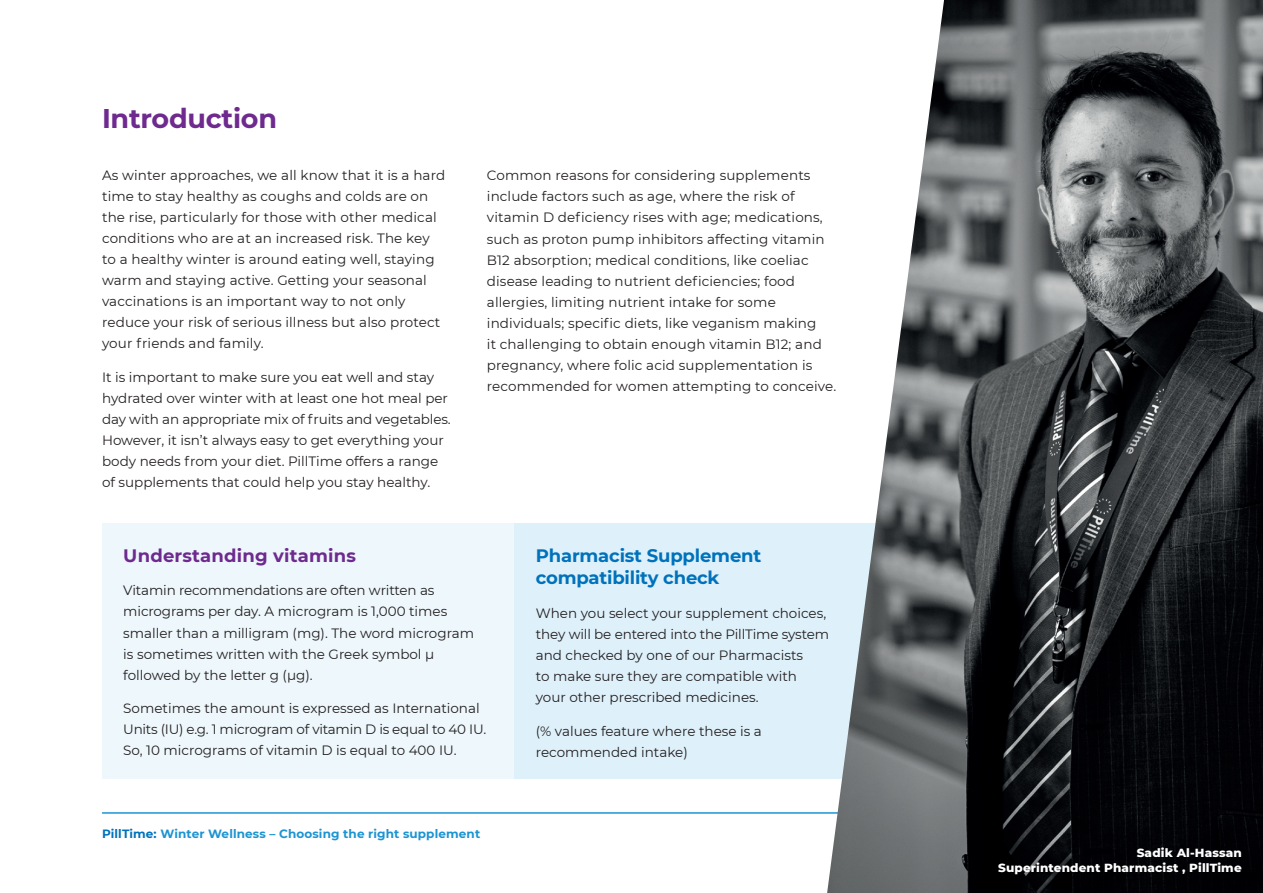
<style>
.page{position:relative;width:1263px;height:893px;background:#fff}
.page>*{position:absolute;margin:0;border:0;box-sizing:border-box;transform-origin:0 0}
.t1{font:700 27px "Montserrat";letter-spacing:-.01em;color:#6e2a8e}
.t2{font:700 18px/22.5px "Montserrat";letter-spacing:-.01em;color:#0072bc}
.t3{font:700 18px "Montserrat";letter-spacing:.01em;color:#6e2a8e}
.t4{font:13.5px/21px "Montserrat";color:#231f20}
.t5{font:700 12px "Montserrat";letter-spacing:.01em;color:#1c94d2}
.t6{font:800 12px/15px "Montserrat";letter-spacing:.01em;color:#fff;text-align:right}
.s1{color:#0072bc}
</style>
<div class="page">
<div style="left:102px;top:523px;width:425px;height:255px;background:#edf7fc"></div>
<hr style="left:102px;top:812px;width:1059px;height:2px;background:#1c94d2">
<div style="left:514px;top:523px;width:366px;height:255px;background:#def0fa"></div>
<img style="left:827px;top:0;width:436px;height:893px">
<h1 class="t1" style="left:102px;top:99px;width:176px">Introduction</h1>
<p class="t4" style="left:102px;top:165px;width:345px">As winter approaches, we all know that it is a hard time to stay healthy as coughs and colds are on the rise, particularly for those with other medical conditions who are at an increased risk. The key to a healthy winter is around eating well, staying warm and staying active. Getting your seasonal vaccinations is an important way to not only reduce your risk of serious illness but also protect your friends and family.</p>
<p class="t4" style="left:102px;top:366px;width:350px">It is important to make sure you eat well and stay hydrated over winter with at least one hot meal per day with an appropriate mix of fruits and vegetables.<br>However, it isn’t always easy to get everything your body needs from your diet. PillTime offers a range of supplements that could help you stay healthy.</p>
<p class="t4" style="left:487px;top:165px;width:351px">Common reasons for considering supplements include factors such as age, where the risk of vitamin D deficiency rises with age; medications, such as proton pump inhibitors affecting vitamin B12 absorption; medical conditions, like coeliac disease leading to nutrient deficiencies; food allergies, limiting nutrient intake for some individuals; specific diets, like veganism making<br>it challenging to obtain enough vitamin B12; and pregnancy, where folic acid supplementation is recommended for women attempting to conceive.</p>
<h2 class="t3" style="left:123px;top:542px;width:234px">Understanding vitamins</h2>
<p class="t4" style="left:123px;top:580px;width:352px">Vitamin recommendations are often written as micrograms per day. A microgram is 1,000 times smaller than a milligram (mg). The word microgram is sometimes written with the Greek symbol μ followed by the letter g (μg).</p>
<p class="t4" style="left:123px;top:697px;width:364px">Sometimes the amount is expressed as International<br>Units (IU) e.g. 1 microgram of vitamin D is equal to 40 IU.<br>So, 10 micrograms of vitamin D is equal to 400 IU.</p>
<p class="t5" style="left:102px;top:825px;width:380px"><span class="s1">PillTime:</span> Winter Wellness – Choosing the right supplement</p>
<h2 class="t2" style="left:536px;top:543px;width:227px">Pharmacist Supplement compatibility check</h2>
<p class="t4" style="left:536px;top:602px;width:295px">When you select your supplement choices, they will be entered into the PillTime system and checked by one of our Pharmacists<br>to make sure they are compatible with your other prescribed medicines.</p>
<p class="t4" style="left:536px;top:720px;width:228px">(% values feature where these is a recommended intake)</p>
<p class="t6" style="left:998px;top:844px;width:245px">Sadik Al-Hassan<br>Superintendent Pharmacist , PillTime</p>
</div>
